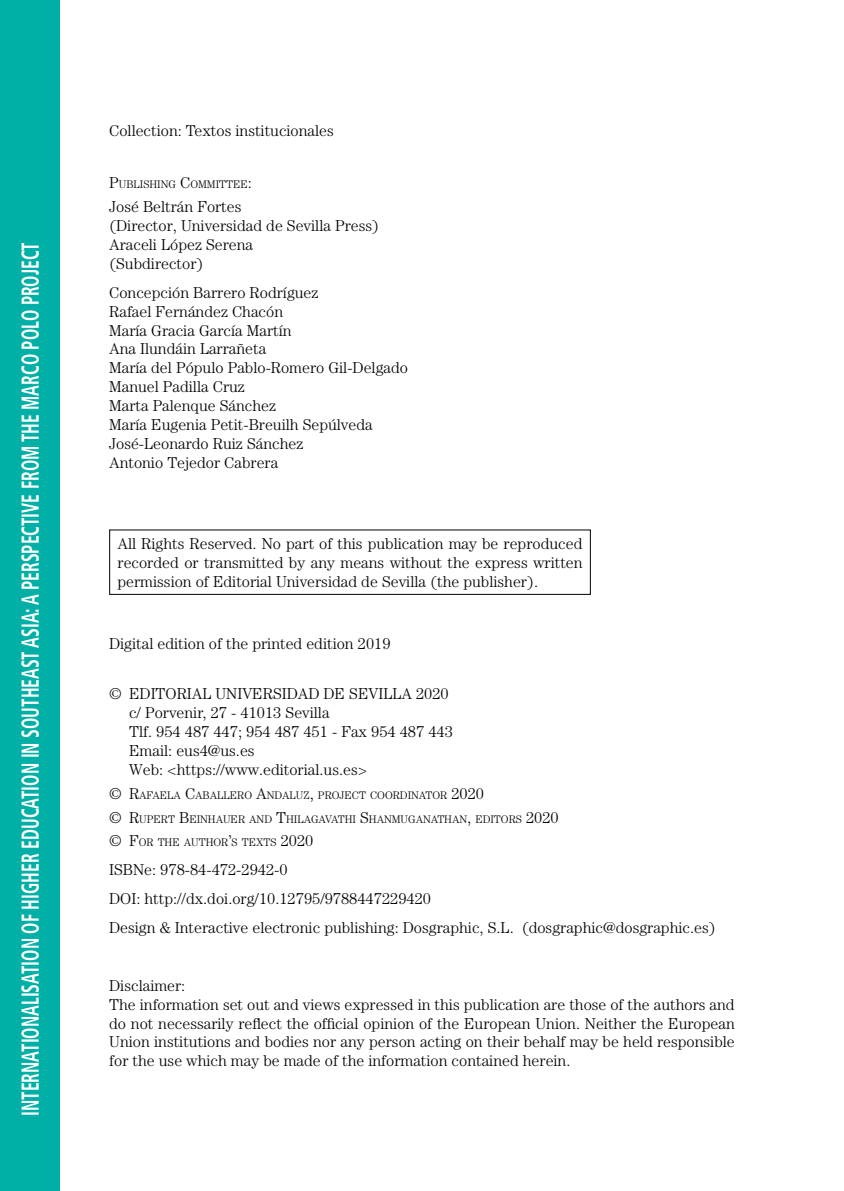
<style>
.page{position:relative;width:844px;height:1191px;background:#fff}
.page>*{position:absolute;margin:0;border:0;box-sizing:border-box;transform-origin:0 0}
.t1{font:700 condensed 24.5px "Frutiger LT Std";color:#fff;scale:.71 1}
.zz_Ficha_tecnica{font:300 15.75px/18.9px "Century Std";color:#000;text-align:justify}
._00_TEXTO_GENERAL{font:300 15.75px/18.9px "Century Std";color:#000}
._00_TEXTO_GENERAL-2{font:300 11.03px "Century Std";color:#000}
.s1{font-size:15.75px}
</style>
<div class="page">
<div style="left:109px;top:529px;width:481px;height:66px;border:1px solid #000"></div>
<div style="left:0;top:0;width:60px;height:1191px;background:#00afa5"></div>
<p class="t1" style="left:16px;top:1116px;width:1232px;rotate:-90deg">INTERNATIONALISATION OF HIGHER EDUCATION IN SOUTHEAST ASIA: A PERSPECTIVE FROM THE MARCO POLO PROJECT</p>
<p class="_00_TEXTO_GENERAL" style="left:109px;top:121px;width:226px">Collection: Textos institucionales</p>
<p class="_00_TEXTO_GENERAL-2" style="left:109px;top:178px;width:144px"><span class="s1">P</span>UBLISHING <span class="s1">C</span>OMMITTEE<span class="s1">:</span></p>
<p class="_00_TEXTO_GENERAL" style="left:109px;top:197px;width:271px">José Beltrán Fortes<br>(Director, Universidad de Sevilla Press)<br>Araceli López Serena<br>(Subdirector)</p>
<p class="_00_TEXTO_GENERAL" style="left:109px;top:283px;width:300px">Concepción Barrero Rodríguez<br>Rafael Fernández Chacón<br>María Gracia García Martín<br>Ana Ilundáin Larrañeta<br>María del Pópulo Pablo-Romero Gil-Delgado<br>Manuel Padilla Cruz<br>Marta Palenque Sánchez<br>María Eugenia Petit-Breuilh Sepúlveda<br>José-Leonardo Ruiz Sánchez<br>Antonio Tejedor Cabrera</p>
<p class="zz_Ficha_tecnica" style="left:117px;top:533px;width:466px">All Rights Reserved. No part of this publication may be reproduced recorded or transmitted by any means without the express written permission of Editorial Universidad de Sevilla (the publisher).</p>
<p class="zz_Ficha_tecnica" style="left:109px;top:634px;width:283px">Digital edition of the printed edition 2019</p>
<p class="zz_Ficha_tecnica" style="left:109px;top:684px;width:341px">© EDITORIAL UNIVERSIDAD DE SEVILLA 2020</p>
<p class="zz_Ficha_tecnica" style="left:129px;top:703px;width:325px;text-align:left">c/ Porvenir, 27 - 41013 Sevilla<br>Tlf. 954 487 447; 954 487 451 - Fax 954 487 443<br>Email: eus4@us.es<br>Web: &lt;https://www.editorial.us.es&gt;</p>
<p class="_00_TEXTO_GENERAL-2" style="left:109px;top:788px;width:376px"><span class="s1">©</span> <span class="s1">R</span>AFAELA <span class="s1">C</span>ABALLERO <span class="s1">A</span>NDALUZ<span class="s1">,</span> PROJECT COORDINATOR <span class="s1">2020</span></p>
<p class="_00_TEXTO_GENERAL-2" style="left:109px;top:812px;width:451px"><span class="s1">©</span> <span class="s1">R</span>UPERT <span class="s1">B</span>EINHAUER AND <span class="s1">T</span>HILAGAVATHI <span class="s1">S</span>HANMUGANATHAN<span class="s1">,</span> EDITORS <span class="s1">2020</span></p>
<p class="_00_TEXTO_GENERAL-2" style="left:109px;top:836px;width:206px"><span class="s1">©</span> <span class="s1">F</span>OR THE AUTHOR<span class="s1">’</span>S TEXTS <span class="s1">2020</span></p>
<p class="zz_Ficha_tecnica" style="left:109px;top:860px;width:180px">ISBNe: 978-84-472-2942-0</p>
<p class="zz_Ficha_tecnica" style="left:109px;top:889px;width:323px">DOI: http://dx.doi.org/10.12795/9788447229420</p>
<p class="zz_Ficha_tecnica" style="left:109px;top:918px;width:608px">Design &amp; Interactive electronic publishing: Dosgraphic, S.L. (dosgraphic@dosgraphic.es)</p>
<p class="zz_Ficha_tecnica" style="left:109px;top:975px;width:78px">Disclaimer:</p>
<p class="zz_Ficha_tecnica" style="left:109px;top:994px;width:627px">The information set out and views expressed in this publication are those of the authors and do not necessarily reflect the official opinion of the European Union. Neither the European Union institutions and bodies nor any person acting on their behalf may be held responsible for the use which may be made of the information contained herein.</p>
</div>
